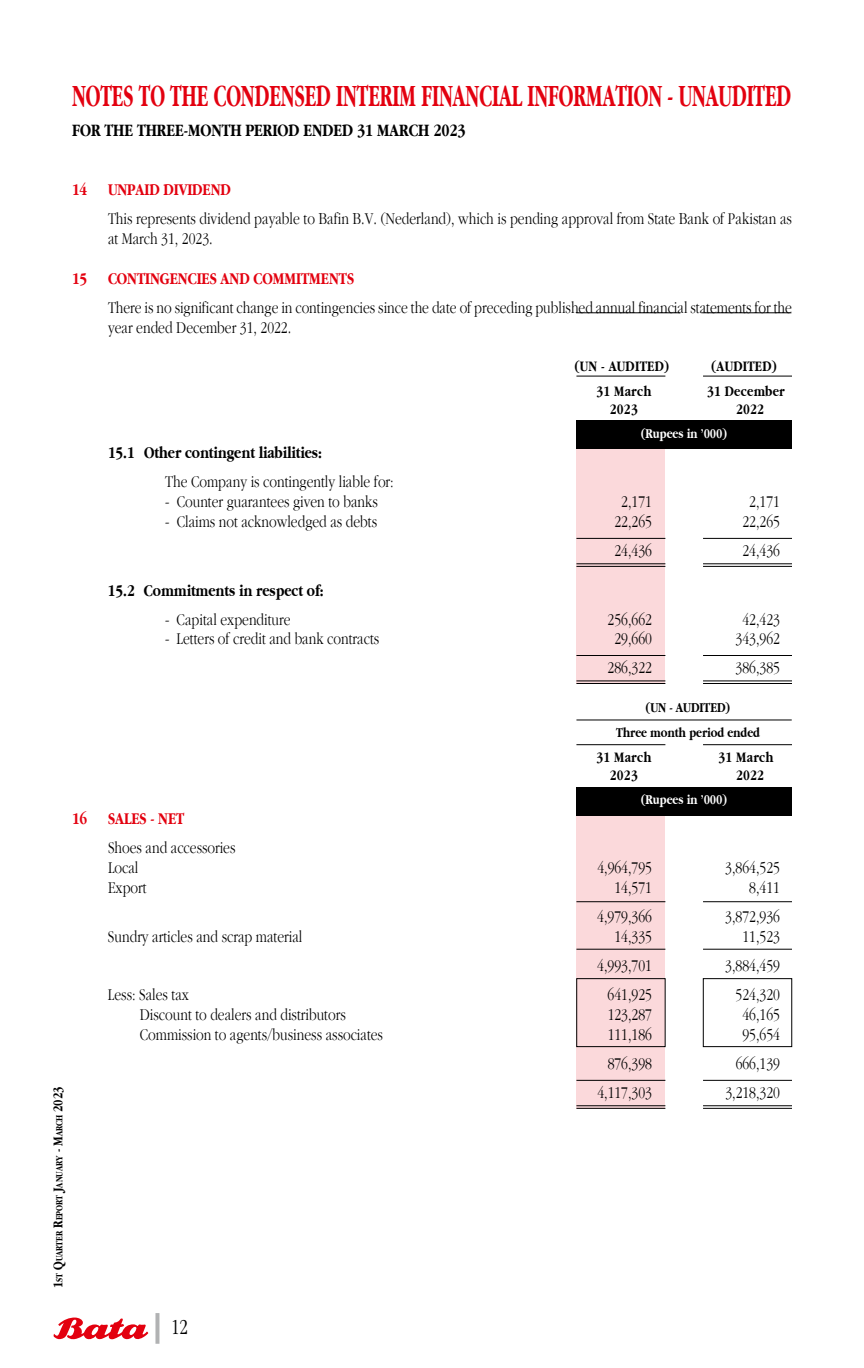
<style>
.page{position:relative;width:864px;height:1368px;background:#fff}
.page>*{position:absolute;margin:0;border:0;box-sizing:border-box;transform-origin:0 0}
.t1{font:700 32px "Aplgaram";color:#e3000f;scale:.75 1}
.t2{font:300 condensed 22px "Garamond";color:#000}
.t3{font:700 18px "Aplgaram";color:#000}
.t4{font:300 17px/20px "Aplgaram";color:#000}
.t5{font:700 17px "Aplgaram";color:#000}
.t6{font:700 17px "Aplgaram";color:#e3000f}
.t7{font:700 15px "Aplgaram";letter-spacing:.02em;color:#000}
.t8{font:700 14px/25.2px "Aplgaram";color:#000;text-align:center}
.t9{font:700 14px "Aplgaram";color:#fff}
.t10{font:700 9.8px "Aplgaram";color:#000}
.s1{font-size:14px}
</style>
<div class="page">
<svg style="left:54px;top:1317px;width:94px;height:23px"></svg>
<svg style="left:155px;top:1313px;width:4px;height:31px"></svg>
<div style="left:576px;top:434px;width:89px;height:250px;background:#fbd9db"></div>
<div style="left:576px;top:801px;width:89px;height:308px;background:#fbd9db"></div>
<div style="left:576px;top:420px;width:216px;height:28px;background:#000"></div>
<div style="left:576px;top:787px;width:216px;height:28px;background:#000"></div>
<hr style="left:576px;top:376px;width:89px;height:1px;background:#000">
<hr style="left:703px;top:376px;width:89px;height:1px;background:#000">
<hr style="left:576px;top:744px;width:89px;height:1px;background:#000">
<hr style="left:703px;top:744px;width:89px;height:1px;background:#000">
<hr style="left:576px;top:720px;width:216px;height:1px;background:#000">
<hr style="left:576px;top:655px;width:89px;height:1px;background:#000">
<hr style="left:576px;top:680px;width:89px;height:1px;background:#000">
<hr style="left:576px;top:683px;width:89px;height:1px;background:#000">
<hr style="left:703px;top:655px;width:89px;height:1px;background:#000">
<hr style="left:703px;top:680px;width:89px;height:1px;background:#000">
<hr style="left:703px;top:683px;width:89px;height:1px;background:#000">
<hr style="left:576px;top:1080px;width:89px;height:1px;background:#000">
<hr style="left:576px;top:1105px;width:89px;height:1px;background:#000">
<hr style="left:576px;top:1108px;width:89px;height:1px;background:#000">
<hr style="left:703px;top:1080px;width:89px;height:1px;background:#000">
<hr style="left:703px;top:1105px;width:89px;height:1px;background:#000">
<hr style="left:703px;top:1108px;width:89px;height:1px;background:#000">
<hr style="left:576px;top:901px;width:89px;height:1px;background:#000">
<hr style="left:703px;top:901px;width:89px;height:1px;background:#000">
<hr style="left:576px;top:949px;width:89px;height:1px;background:#000">
<hr style="left:703px;top:949px;width:89px;height:1px;background:#000">
<hr style="left:576px;top:538px;width:89px;height:1px;background:#000">
<hr style="left:576px;top:563px;width:89px;height:1px;background:#000">
<hr style="left:576px;top:566px;width:89px;height:1px;background:#000">
<hr style="left:703px;top:538px;width:89px;height:1px;background:#000">
<hr style="left:703px;top:563px;width:89px;height:1px;background:#000">
<hr style="left:703px;top:566px;width:89px;height:1px;background:#000">
<hr style="left:702px;top:312px;width:89px;height:1px;background:#000">
<hr style="left:576px;top:312px;width:104px;height:1px;background:#000">
<div style="left:576px;top:978px;width:89px;height:69px;border:1px solid #000"></div>
<div style="left:703px;top:978px;width:89px;height:69px;border:1px solid #000"></div>
<h1 class="t1" style="left:72px;top:78px;width:960px">NOTES TO THE CONDENSED INTERIM FINANCIAL INFORMATION - UNAUDITED</h1>
<p class="t3" style="left:72px;top:120px;width:395px">FOR THE THREE-MONTH PERIOD ENDED 31 MARCH 2023</p>
<p class="t6" style="left:72px;top:180px;width:160px">14 UNPAID DIVIDEND</p>
<p class="t4" style="left:108px;top:208px;width:685px">This represents dividend payable to Bafin B.V. (Nederland), which is pending approval from State Bank of Pakistan as at March 31, 2023.</p>
<p class="t6" style="left:72px;top:269px;width:284px">15 CONTINGENCIES AND COMMITMENTS</p>
<p class="t4" style="left:108px;top:297px;width:686px">There is no significant change in contingencies since the date of preceding published annual financial statements for the year ended December 31, 2022.</p>
<p class="t7" style="left:575px;top:357px;width:96px">(UN - AUDITED)</p>
<p class="t7" style="left:711px;top:357px;width:67px">(AUDITED)</p>
<p class="t7" style="left:596px;top:383px;width:56px">31 March</p>
<p class="t7" style="left:707px;top:383px;width:79px">31 December</p>
<p class="t7" style="left:610px;top:401px;width:29px">2023</p>
<p class="t7" style="left:736px;top:401px;width:29px">2022</p>
<p class="t9" style="left:641px;top:425px;width:88px">(Rupees in ’000)</p>
<p class="t5" style="left:108px;top:443px;width:215px">15.1 Other contingent liabilities:</p>
<p class="t4" style="left:165px;top:471px;width:230px">The Company is contingently liable for:</p>
<p class="t4" style="left:165px;top:491px;width:214px">- Counter guarantees given to banks</p>
<p class="t4" style="left:621px;top:491px;width:32px">2,171</p>
<p class="t4" style="left:749px;top:491px;width:32px">2,171</p>
<p class="t4" style="left:165px;top:511px;width:213px">- Claims not acknowledged as debts</p>
<p class="t4" style="left:614px;top:511px;width:39px">22,265</p>
<p class="t4" style="left:742px;top:511px;width:39px">22,265</p>
<p class="t4" style="left:614px;top:540px;width:39px">24,436</p>
<p class="t4" style="left:742px;top:540px;width:39px">24,436</p>
<p class="t5" style="left:108px;top:581px;width:217px">15.2 Commitments in respect of:</p>
<p class="t4" style="left:165px;top:609px;width:127px">- Capital expenditure</p>
<p class="t4" style="left:608px;top:609px;width:46px">256,662</p>
<p class="t4" style="left:742px;top:609px;width:39px">42,423</p>
<p class="t4" style="left:165px;top:629px;width:216px">- Letters of credit and bank contracts</p>
<p class="t4" style="left:614px;top:629px;width:39px">29,660</p>
<p class="t4" style="left:736px;top:629px;width:46px">343,962</p>
<p class="t4" style="left:608px;top:658px;width:46px">286,322</p>
<p class="t4" style="left:736px;top:658px;width:46px">386,385</p>
<p class="t8" style="left:616px;top:694px;width:145px">(UN - AUDITED)<br>Three month period ended</p>
<p class="t7" style="left:596px;top:749px;width:56px">31 March</p>
<p class="t7" style="left:719px;top:749px;width:56px">31 March</p>
<p class="t7" style="left:610px;top:767px;width:29px">2023</p>
<p class="t7" style="left:736px;top:767px;width:29px">2022</p>
<p class="t9" style="left:641px;top:791px;width:88px">(Rupees in ’000)</p>
<p class="t6" style="left:72px;top:809px;width:114px">16 SALES - NET</p>
<p class="t4" style="left:108px;top:837px;width:129px">Shoes and accessories<br>Local</p>
<p class="t4" style="left:597px;top:857px;width:56px">4,964,795</p>
<p class="t4" style="left:725px;top:857px;width:56px">3,864,525</p>
<p class="t10" style="left:54px;top:1288px;width:203px;rotate:-90deg"><span class="s1">1</span>st <span class="s1">Q</span>uarter <span class="s1">R</span>eport <span class="s1">J</span>anuary <span class="s1">- M</span>arch <span class="s1">2023</span></p>
<p class="t4" style="left:108px;top:877px;width:40px">Export</p>
<p class="t4" style="left:614px;top:877px;width:39px">14,571</p>
<p class="t4" style="left:749px;top:877px;width:32px">8,411</p>
<p class="t4" style="left:597px;top:906px;width:56px">4,979,366</p>
<p class="t4" style="left:725px;top:906px;width:56px">3,872,936</p>
<p class="t4" style="left:108px;top:926px;width:196px">Sundry articles and scrap material</p>
<p class="t4" style="left:614px;top:926px;width:39px">14,335</p>
<p class="t4" style="left:742px;top:926px;width:39px">11,523</p>
<p class="t4" style="left:597px;top:955px;width:56px">4,993,701</p>
<p class="t4" style="left:725px;top:955px;width:56px">3,884,459</p>
<p class="t4" style="left:108px;top:984px;width:83px">Less: Sales tax</p>
<p class="t4" style="left:608px;top:984px;width:46px">641,925</p>
<p class="t4" style="left:736px;top:984px;width:46px">524,320</p>
<p class="t4" style="left:140px;top:1004px;width:208px">Discount to dealers and distributors</p>
<p class="t4" style="left:608px;top:1004px;width:46px">123,287</p>
<p class="t4" style="left:742px;top:1004px;width:39px">46,165</p>
<p class="t4" style="left:140px;top:1024px;width:245px">Commission to agents/business associates</p>
<p class="t4" style="left:608px;top:1024px;width:46px">111,186</p>
<p class="t4" style="left:742px;top:1024px;width:39px">95,654</p>
<p class="t4" style="left:608px;top:1053px;width:46px">876,398</p>
<p class="t4" style="left:736px;top:1053px;width:46px">666,139</p>
<p class="t4" style="left:597px;top:1082px;width:56px">4,117,303</p>
<p class="t4" style="left:725px;top:1082px;width:56px">3,218,320</p>
<p class="t2" style="left:171px;top:1315px;width:19px">12</p>
</div>
